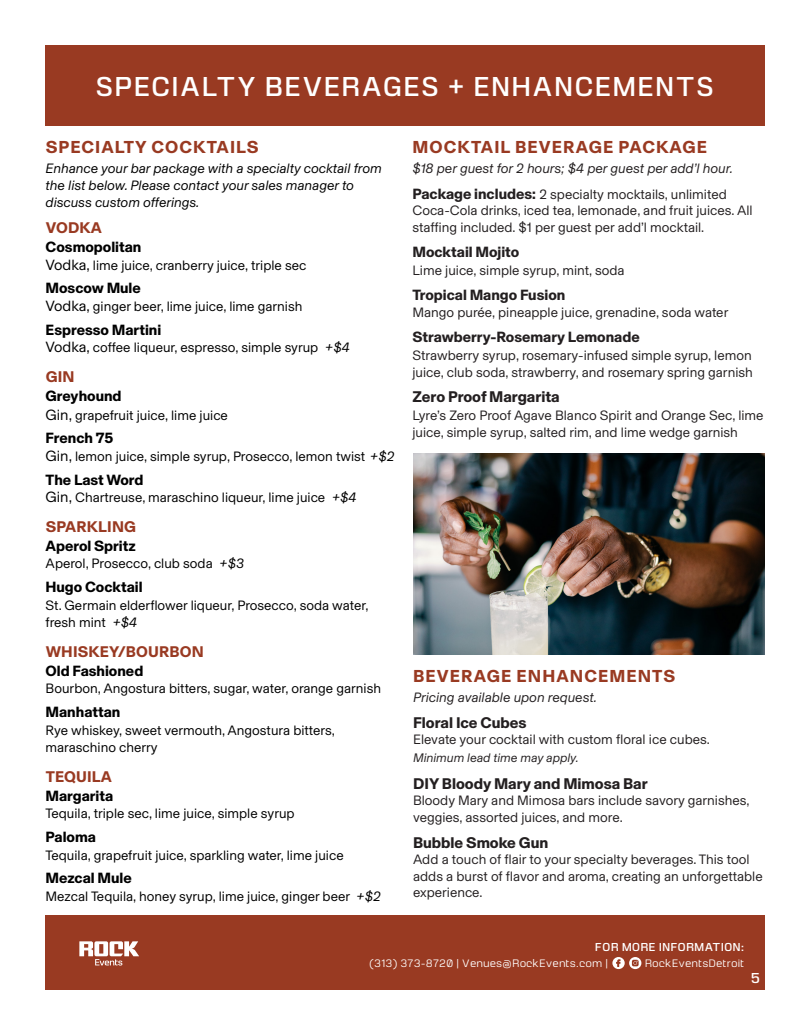
<style>
.page{position:relative;width:810px;height:1035px;background:#fff}
.page>*{position:absolute;margin:0;border:0;box-sizing:border-box;transform-origin:0 0}
.t1{font:23.75px "Rockface VAR";letter-spacing:.02em;color:#fff}
.t2{font:700 17.5px "Basel Grotesk";letter-spacing:.06em;color:#993a22}
.t3{font:700 15.62px "Basel Grotesk";color:#231f20}
.t4{font:700 15.62px "Basel Grotesk";letter-spacing:.01em;color:#993a22}
.t5{font:700 15px "Basel Grotesk";color:#000}
.t6{font:700 15px "Basel Grotesk";color:#231f20}
.t7{font:13.75px/16.5px "Basel Grotesk";color:#231f20}
.t8{font:13.75px/17.5px "Basel Grotesk";color:#000}
.t9{font:italic 13.75px/25.5px "Basel Grotesk";color:#231f20}
.t10{font:italic 13.75px/16.9px "Basel Grotesk";color:#000}
.t11{font:italic 12.5px "Basel Grotesk";color:#231f20}
.t12{font:12.5px "Rockface VAR";color:#fff}
.t13{font:10px "Rockface VAR";color:#fff}
.t14{font:9.38px "Rockface VAR";color:#fff}
.s1{font-size:15px}
.s2{font-style:italic}
.s3{font-weight:700;font-style:normal;font-size:15px}
.s4{font-style:normal}
</style>
<div class="page">
<img style="left:413px;top:453px;width:352px;height:202px">
<div style="left:45px;top:916px;width:720px;height:74px;background:#993a22"></div>
<svg style="left:612px;top:957px;width:29px;height:12px"></svg>
<svg style="left:79px;top:941px;width:60px;height:25px"></svg>
<div style="left:45px;top:45px;width:720px;height:81px;background:#993a22"></div>
<p class="t1" style="left:95px;top:67px;width:621px">SPECIALTY BEVERAGES + ENHANCEMENTS</p>
<p class="t2" style="left:46px;top:135px;width:215px">SPECIALTY COCKTAILS</p>
<p class="t10" style="left:46px;top:160px;width:338px">Enhance your bar package with a specialty cocktail from the list below. Please contact your sales manager to discuss custom offerings.</p>
<p class="t4" style="left:46px;top:217px;width:58px">VODKA</p>
<p class="t5" style="left:46px;top:236px;width:97px">Cosmopolitan</p>
<p class="t8" style="left:46px;top:256px;width:262px"><span class="s1">Vodka,</span> lime juice, cranberry juice, triple sec</p>
<p class="t5" style="left:46px;top:278px;width:97px">Moscow Mule</p>
<p class="t8" style="left:46px;top:297px;width:258px"><span class="s1">Vodka,</span> ginger beer, lime juice, lime garnish</p>
<p class="t5" style="left:46px;top:319px;width:117px">Espresso Martini</p>
<p class="t8" style="left:46px;top:338px;width:306px"><span class="s1">Vodka,</span> coffee liqueur, espresso, simple syrup <span class="s2">+$4</span></p>
<p class="t4" style="left:46px;top:366px;width:30px">GIN</p>
<p class="t5" style="left:46px;top:385px;width:77px">Greyhound</p>
<p class="t8" style="left:46px;top:406px;width:184px"><span class="s1">Gin,</span> grapefruit juice, lime juice</p>
<p class="t5" style="left:46px;top:428px;width:69px">French 75</p>
<p class="t8" style="left:46px;top:447px;width:350px"><span class="s1">Gin,</span> lemon juice, simple syrup, Prosecco, lemon twist <span class="s2">+$2</span></p>
<p class="t5" style="left:46px;top:469px;width:99px">The Last Word</p>
<p class="t8" style="left:46px;top:488px;width:312px"><span class="s1">Gin,</span> Chartreuse, maraschino liqueur, lime juice <span class="s2">+$4</span></p>
<p class="t4" style="left:46px;top:516px;width:92px">SPARKLING</p>
<p class="t5" style="left:46px;top:535px;width:92px">Aperol Spritz</p>
<p class="t8" style="left:46px;top:554px;width:200px">Aperol, Prosecco, club soda <span class="s2">+$3</span></p>
<p class="t5" style="left:46px;top:576px;width:98px">Hugo Cocktail</p>
<p class="t8" style="left:46px;top:596px;width:324px">St. Germain elderflower liqueur, Prosecco, soda water, fresh mint <span class="s2">+$4</span></p>
<p class="t4" style="left:46px;top:641px;width:160px">WHISKEY/BOURBON</p>
<p class="t5" style="left:46px;top:660px;width:99px">Old Fashioned</p>
<p class="t8" style="left:46px;top:679px;width:337px">Bourbon, Angostura bitters, sugar, water, orange garnish</p>
<p class="t5" style="left:46px;top:701px;width:76px">Manhattan</p>
<p class="t8" style="left:46px;top:721px;width:291px">Rye whiskey, sweet vermouth, Angostura bitters, maraschino cherry</p>
<p class="t4" style="left:46px;top:766px;width:68px">TEQUILA</p>
<p class="t5" style="left:46px;top:785px;width:69px">Margarita</p>
<p class="t8" style="left:46px;top:804px;width:251px">Tequila, triple sec, lime juice, simple syrup</p>
<p class="t5" style="left:46px;top:826px;width:52px">Paloma</p>
<p class="t8" style="left:46px;top:846px;width:300px">Tequila, grapefruit juice, sparkling water, lime juice</p>
<p class="t5" style="left:46px;top:868px;width:88px">Mezcal Mule</p>
<p class="t8" style="left:46px;top:887px;width:336px">Mezcal Tequila, honey syrup, lime juice, ginger beer <span class="s2">+$2</span></p>
<p class="t2" style="left:413px;top:135px;width:296px">MOCKTAIL BEVERAGE PACKAGE</p>
<p class="t9" style="left:412px;top:155px;width:322px">$18 per guest for 2 hours; $4 per guest per add’l hour.<br><span class="s3">Package includes:</span> <span class="s4">2 specialty mocktails, unlimited</span></p>
<p class="t7" style="left:413px;top:202px;width:342px">Coca-Cola drinks, iced tea, lemonade, and fruit juices. All staffing included. $1 per guest per add’l mocktail.</p>
<p class="t6" style="left:412px;top:242px;width:108px">Mocktail Mojito</p>
<p class="t7" style="left:412px;top:261px;width:214px">Lime juice, simple syrup, mint, soda</p>
<p class="t6" style="left:412px;top:284px;width:154px">Tropical Mango Fusion</p>
<p class="t7" style="left:412px;top:304px;width:317px">Mango purée, pineapple juice, grenadine, soda water</p>
<p class="t6" style="left:412px;top:327px;width:229px">Strawberry-Rosemary Lemonade</p>
<p class="t7" style="left:412px;top:346px;width:342px;line-height:17.5px">Strawberry syrup, rosemary-infused simple syrup, lemon juice, club soda, strawberry, and rosemary spring garnish</p>
<p class="t3" style="left:412px;top:386px;width:149px">Zero Proof Margarita</p>
<p class="t7" style="left:412px;top:406px;width:353px;line-height:17.5px">Lyre’s Zero Proof Agave Blanco Spirit and Orange Sec, lime juice, simple syrup, salted rim, and lime wedge garnish</p>
<p class="t2" style="left:413px;top:663px;width:263px">BEVERAGE ENHANCEMENTS</p>
<p class="t9" style="left:413px;top:683px;width:185px">Pricing available upon request.</p>
<p class="t3" style="left:413px;top:712px;width:115px">Floral Ice Cubes</p>
<p class="t7" style="left:413px;top:731px;width:298px">Elevate your cocktail with custom floral ice cubes.</p>
<p class="t11" style="left:413px;top:750px;width:167px">Minimum lead time may apply.</p>
<p class="t3" style="left:413px;top:772px;width:236px">DIY Bloody Mary and Mimosa Bar</p>
<p class="t7" style="left:413px;top:791px;width:338px">Bloody Mary and Mimosa bars include savory garnishes, veggies, assorted juices, and more.</p>
<p class="t3" style="left:413px;top:832px;width:137px">Bubble Smoke Gun</p>
<p class="t7" style="left:413px;top:851px;width:351px">Add a touch of flair to your specialty beverages. This tool adds a burst of flavor and aroma, creating an unforgettable experience.</p>
<p class="t13" style="left:595px;top:939px;width:151px">FOR MORE INFORMATION:</p>
<p class="t14" style="left:369px;top:956px;width:241px">(313) 373-8720 | Venues@RockEvents.com |</p>
<p class="t14" style="left:645px;top:956px;width:101px">RockEventsDetroit</p>
<p class="t12" style="left:751px;top:968px;width:11px">5</p>
</div>
